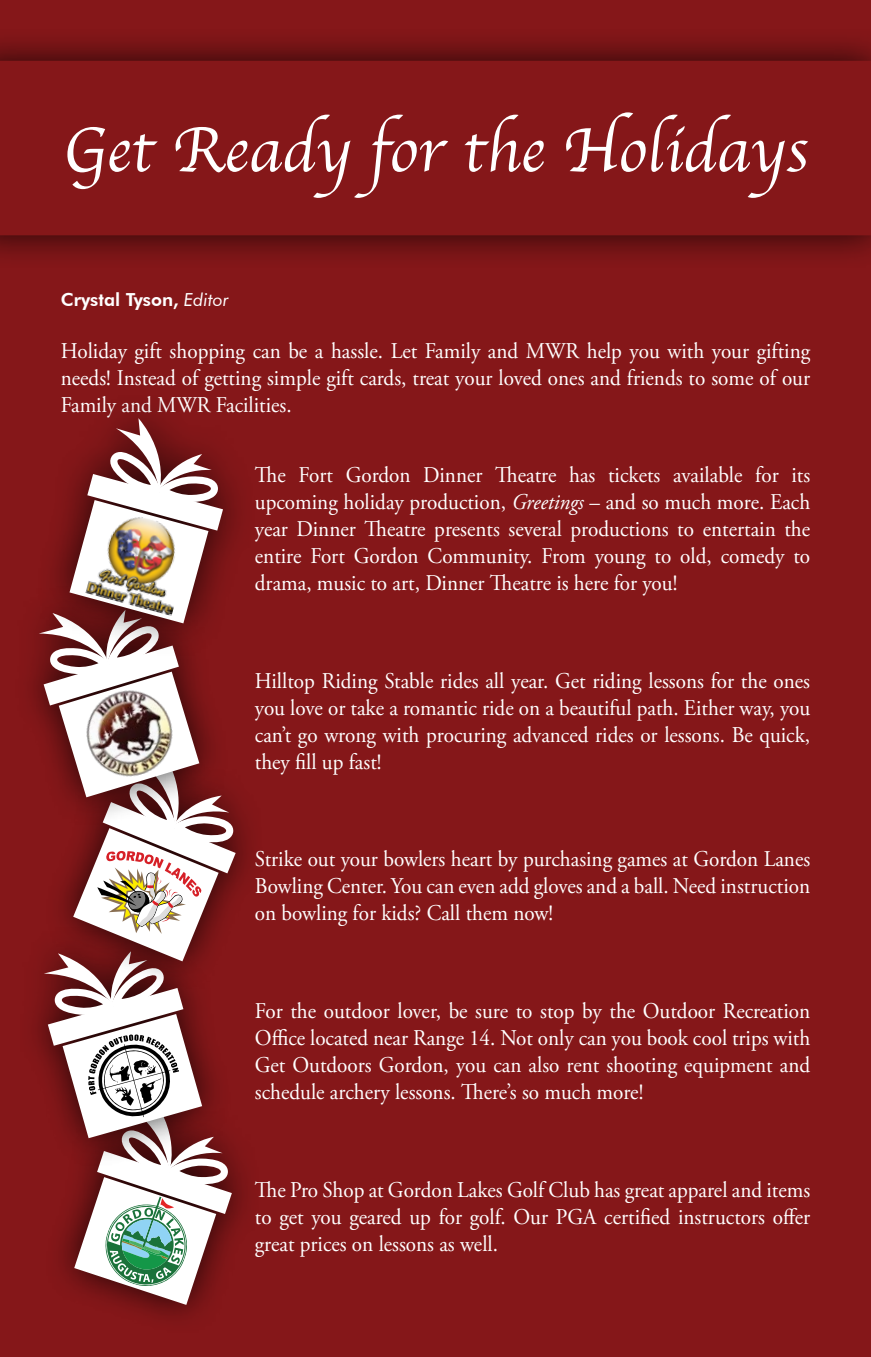
<style>
.page{position:relative;width:871px;height:1357px;background:#851719}
.page>*{position:absolute;margin:0;border:0;box-sizing:border-box;transform-origin:0 0}
.t1{font:65.25px "Apple Chancery";color:#fff}
.t2{font:22.5px/27px "Adobe Garamond Pro";color:#fff;text-align:justify;scale:.94 1}
.t3{font:800 18px "Futura BT";color:#fff}
.s1{font-weight:400;font-style:italic}
.s2{font-style:italic}
</style>
<div class="page">
<div style="left:0;top:27px;width:871px;height:243px;background:#000;opacity:.75"></div>
<div style="left:0;top:61px;width:871px;height:174px;background:#851719"></div>
<div style="left:43px;top:725px;width:223px;height:266px;background:#000;opacity:.75"></div>
<svg style="left:39px;top:418px;width:197px;height:887px"></svg>
<img style="left:85px;top:508px;width:109px;height:108px">
<h1 class="t1" style="left:63px;top:98px;width:746px">Get Ready for the Holidays</h1>
<p class="t3" style="left:61px;top:289px;width:170px">Crystal Tyson, <span class="s1">Editor</span></p>
<p class="t2" style="left:61px;top:338px;width:799px">Holiday gift shopping can be a hassle. Let Family and MWR help you with your gifting needs! Instead of getting simple gift cards, treat your loved ones and friends to some of our Family and MWR Facilities.</p>
<p class="t2" style="left:255px;top:462px;width:592px">The Fort Gordon Dinner Theatre has tickets available for its upcoming holiday production, <span class="s2">Greetings</span> – and so much more. Each year Dinner Theatre presents several productions to entertain the entire Fort Gordon Community. From young to old, comedy to drama, music to art, Dinner Theatre is here for you!</p>
<p class="t2" style="left:255px;top:668px;width:592px">Hilltop Riding Stable rides all year. Get riding lessons for the ones you love or take a romantic ride on a beautiful path. Either way, you can’t go wrong with procuring advanced rides or lessons. Be quick, they fill up fast!</p>
<p class="t2" style="left:255px;top:846px;width:592px">Strike out your bowlers heart by purchasing games at Gordon Lanes Bowling Center. You can even add gloves and a ball. Need instruction on bowling for kids? Call them now!</p>
<p class="t2" style="left:255px;top:998px;width:592px">For the outdoor lover, be sure to stop by the Outdoor Recreation Office located near Range 14. Not only can you book cool trips with Get Outdoors Gordon, you can also rent shooting equipment and schedule archery lessons. There’s so much more!</p>
<p class="t2" style="left:255px;top:1177px;width:592px">The Pro Shop at Gordon Lakes Golf Club has great apparel and items to get you geared up for golf. Our PGA certified instructors offer great prices on lessons as well.</p>
</div>
